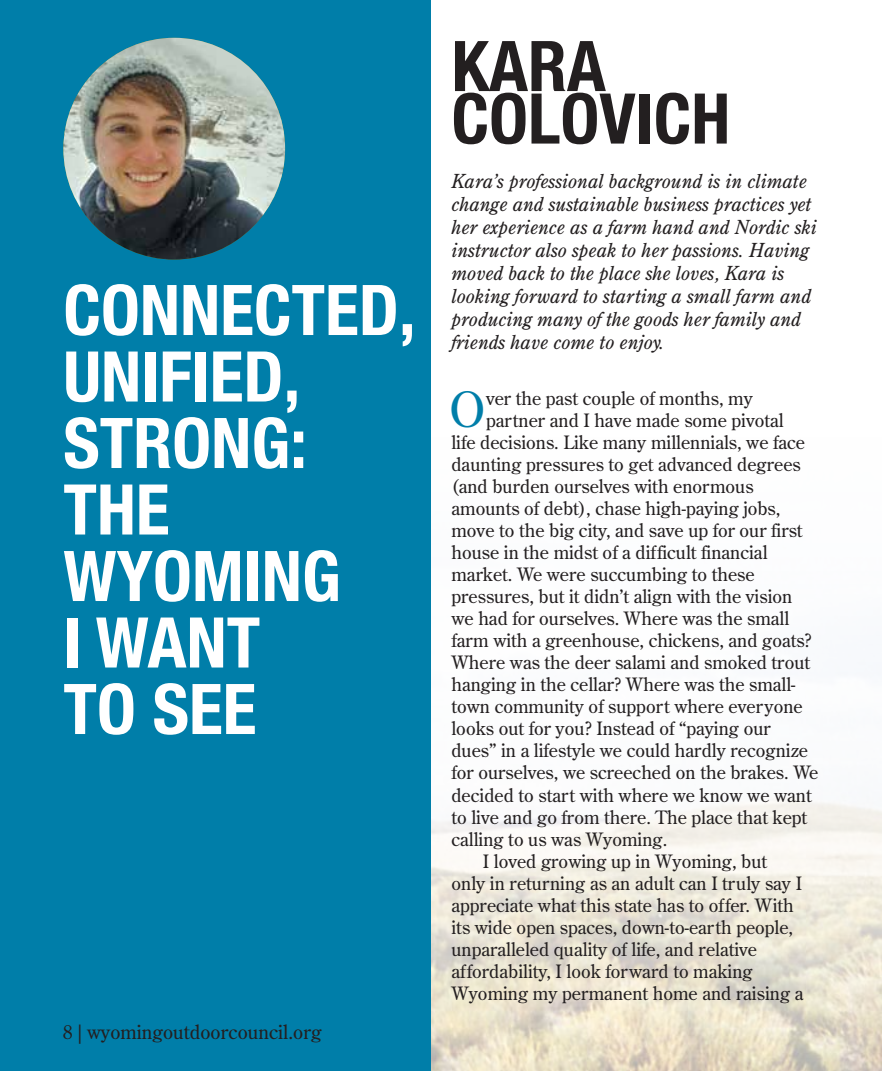
<style>
.page{position:relative;width:882px;height:1071px;background:#fff}
.page>*{position:absolute;margin:0;border:0;box-sizing:border-box;transform-origin:0 0}
.t1{font:700 condensed 70px/66.5px "Helvetica Neue";color:#fff}
.t2{font:700 condensed 70px/52.5px "Helvetica Neue";color:#231f20}
.t3{font:48.48px "Century Old Style Std";color:#007ea9}
.t4{font:italic 19.25px/23.1px "Century Old Style Std";color:#231f20}
.t5{font:19.25px "Century Old Style Std";color:#231f20}
.t6{font:18.38px "Century Old Style Std";color:#231f20}
</style>
<div class="page">
<img style="left:430px;top:405px;width:452px;height:666px">
<div style="left:0;top:0;width:430px;height:1071px;background:#007ea9"></div>
<img style="left:63px;top:38px;width:222px;height:222px;border-radius:111px">
<h1 class="t1" style="left:63px;top:272px;width:354px">CONNECTED,<br>UNIFIED,<br>STRONG:<br>THE<br>WYOMING<br>I WANT<br>TO SEE</h1>
<p class="t5" style="left:63px;top:1019px;width:260px">8 | wyomingoutdoorcouncil.org</p>
<h1 class="t2" style="left:451px;top:35px;width:280px">KARA<br>COLOVICH</h1>
<p class="t4" style="left:451px;top:169px;width:367px">Kara’s professional background is in climate change and sustainable business practices yet her experience as a farm hand and Nordic ski instructor also speak to her passions. Having moved back to the place she loves, Kara is looking forward to starting a small farm and producing many of the goods her family and friends have come to enjoy.</p>
<h2 class="t3" style="left:449px;top:378px;width:39px">O</h2>
<p class="t6" style="left:486px;top:386px;width:268px">ver the past couple of months, my</p>
<p class="t6" style="left:486px;top:408px;width:299px">partner and I have made some pivotal</p>
<p class="t6" style="left:451px;top:430px;width:355px">life decisions. Like many millennials, we face</p>
<p class="t6" style="left:451px;top:452px;width:351px">daunting pressures to get advanced degrees</p>
<p class="t6" style="left:451px;top:474px;width:304px">(and burden ourselves with enormous</p>
<p class="t6" style="left:451px;top:496px;width:330px">amounts of debt), chase high-paying jobs,</p>
<p class="t6" style="left:451px;top:518px;width:353px">move to the big city, and save up for our first</p>
<p class="t6" style="left:451px;top:540px;width:318px">house in the midst of a difficult financial</p>
<p class="t6" style="left:451px;top:563px;width:305px">market. We were succumbing to these</p>
<p class="t6" style="left:451px;top:585px;width:342px">pressures, but it didn’t align with the vision</p>
<p class="t6" style="left:451px;top:607px;width:339px">we had for ourselves. Where was the small</p>
<p class="t6" style="left:451px;top:629px;width:362px">farm with a greenhouse, chickens, and goats?</p>
<p class="t6" style="left:451px;top:651px;width:360px">Where was the deer salami and smoked trout</p>
<p class="t6" style="left:451px;top:673px;width:346px">hanging in the cellar? Where was the small-</p>
<p class="t6" style="left:451px;top:695px;width:353px">town community of support where everyone</p>
<p class="t6" style="left:451px;top:717px;width:321px">looks out for you? Instead of “paying our</p>
<p class="t6" style="left:451px;top:739px;width:358px">dues” in a lifestyle we could hardly recognize</p>
<p class="t6" style="left:451px;top:761px;width:369px">for ourselves, we screeched on the brakes. We</p>
<p class="t6" style="left:451px;top:783px;width:362px">decided to start with where we know we want</p>
<p class="t6" style="left:451px;top:805px;width:357px">to live and go from there. The place that kept</p>
<p class="t6" style="left:451px;top:827px;width:217px">calling to us was Wyoming.</p>
<p class="t6" style="left:483px;top:849px;width:286px">I loved growing up in Wyoming, but</p>
<p class="t6" style="left:451px;top:871px;width:352px">only in returning as an adult can I truly say I</p>
<p class="t6" style="left:451px;top:893px;width:344px">appreciate what this state has to offer. With</p>
<p class="t6" style="left:451px;top:915px;width:343px">its wide open spaces, down-to-earth people,</p>
<p class="t6" style="left:451px;top:937px;width:307px">unparalleled quality of life, and relative</p>
<p class="t6" style="left:451px;top:959px;width:303px">affordability, I look forward to making</p>
<p class="t6" style="left:451px;top:981px;width:354px">Wyoming my permanent home and raising a</p>
</div>
